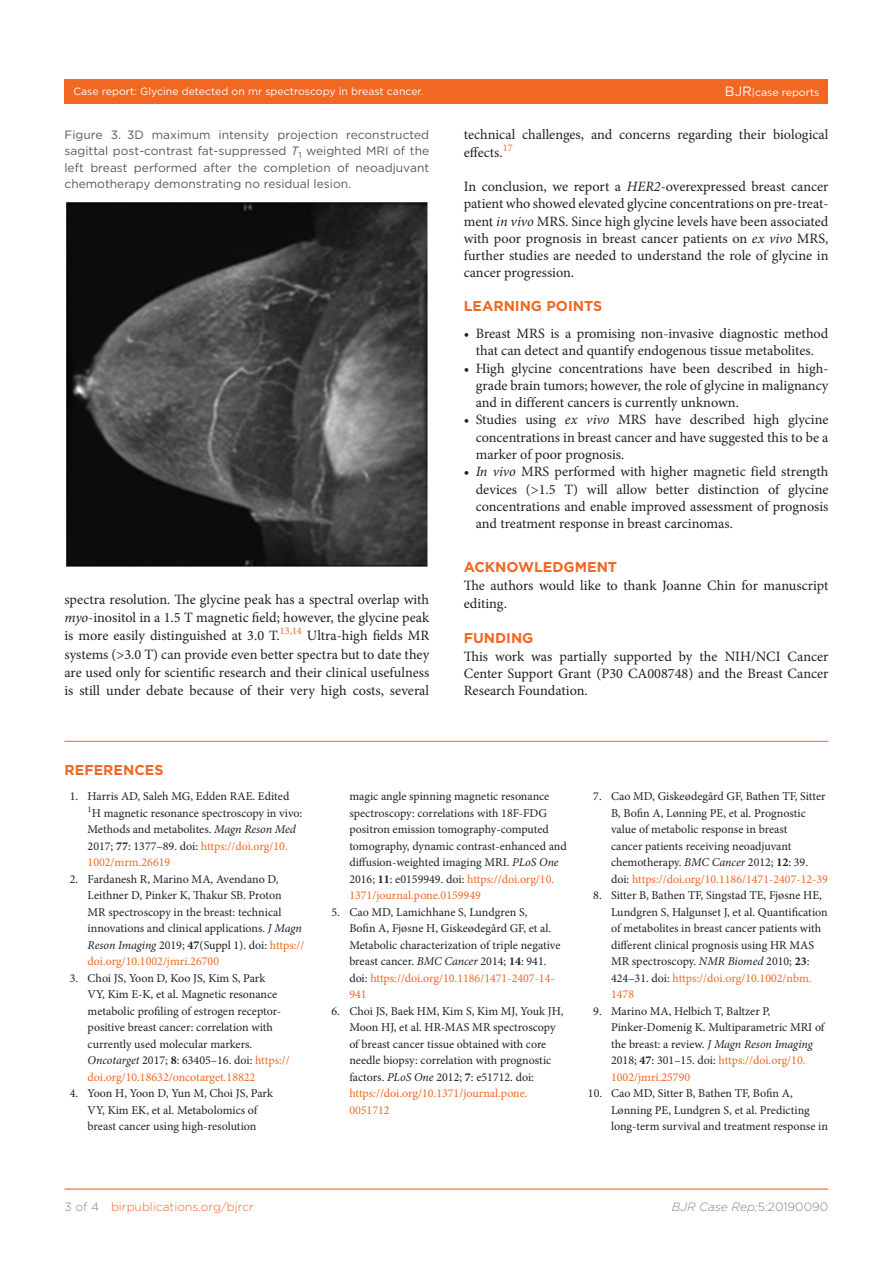
<style>
.page{position:relative;width:893px;height:1263px;background:#fff}
.page>*{position:absolute;margin:0;border:0;box-sizing:border-box;transform-origin:0 0}
.t1{font:14.25px/17.2px "Minion Pro";color:#231f20;text-align:justify}
.t2{font:700 14.25px "Gotham";color:#f26722}
.t3{font:12px/16.5px "Minion Pro";color:#231f20}
.t4{font:12px/16.5px "Gotham";color:#57585a;text-align:justify}
.t5{font:300 12px "Gotham";color:#f26722}
.t6{font:italic 300 12px "Gotham";color:#808285}
.t7{font:10.5px "Gotham";color:#fff}
.s1{font-size:13.5px}
.s2{font-style:italic}
.s3{font-weight:700}
.s4{color:#f26722}
.s5{color:#808285}
.s6{font-style:normal}
</style>
<div class="page">
<hr style="left:64px;top:1188px;width:764px;height:2px;background:#f26722">
<div style="left:64px;top:79px;width:764px;height:24px;background:#f26722"></div>
<img style="left:66px;top:202px;width:362px;height:364px">
<hr style="left:64px;top:741px;width:764px;height:1px;background:#f26722">
<p class="t7" style="left:73px;top:85px;width:351px">Case report: Glycine detected on mr spectroscopy in breast cancer.</p>
<p class="t7" style="left:725px;top:85px;width:96px"><span class="s1">BJR</span>|case reports</p>
<p class="t4" style="left:64px;top:126px;width:366px">Figure 3. 3D maximum intensity projection reconstructed sagittal post-contrast fat-suppressed <span class="s2">T</span><sub>1</sub> weighted MRI of the left breast performed after the completion of neoadjuvant chemotherapy demonstrating no residual lesion.</p>
<p class="t1" style="left:64px;top:590px;width:366px;line-height:18.3px">spectra resolution. The glycine peak has a spectral overlap with <span class="s2">myo</span>-inositol in a 1.5 T magnetic field; however, the glycine peak is more easily distinguished at 3.0 T.<sup>13,14</sup> Ultra-high fields MR systems (&gt;3.0 T) can provide even better spectra but to date they are used only for scientific research and their clinical usefulness is still under debate because of their very high costs, several</p>
<p class="t1" style="left:464px;top:126px;width:366px">technical challenges, and concerns regarding their biological effects.<sup>17</sup></p>
<p class="t1" style="left:464px;top:178px;width:366px">In conclusion, we report a <span class="s2">HER2</span>-overexpressed breast cancer patient who showed elevated glycine concentrations on pre-treat&shy;ment <span class="s2">in vivo</span> MRS. Since high glycine levels have been associated with poor prognosis in breast cancer patients on <span class="s2">ex vivo</span> MRS, further studies are needed to understand the role of glycine in cancer progression.</p>
<p class="t2" style="left:464px;top:297px;width:140px">LEARNING POINTS</p>
<p class="t1" style="left:464px;top:325px;width:366px;text-align:center">• Breast MRS is a promising non-invasive diagnostic method that can detect and quantify endogenous tissue metabolites.</p>
<p class="t1" style="left:476px;top:360px;width:354px;text-indent:-12px">• High glycine concentrations have been described in high&shy;grade brain tumors; however, the role of glycine in malignancy and in different cancers is currently unknown.</p>
<p class="t1" style="left:476px;top:411px;width:354px;text-indent:-12px">• Studies using <span class="s2">ex vivo</span> MRS have described high glycine concentrations in breast cancer and have suggested this to be a marker of poor prognosis.</p>
<p class="t1" style="left:476px;top:463px;width:354px;text-indent:-12px">• <span class="s2">In vivo</span> MRS performed with higher magnetic field strength devices (&gt;1.5 T) will allow better distinction of glycine concentrations and enable improved assessment of prognosis and treatment response in breast carcinomas.</p>
<p class="t2" style="left:464px;top:558px;width:12px">ACK</p>
<p class="t2" style="left:495px;top:558px;width:123px">NOWLEDGMENT</p>
<p class="t1" style="left:464px;top:577px;width:366px">The authors would like to thank Joanne Chin for manuscript editing.</p>
<p class="t2" style="left:464px;top:628px;width:70px">FUNDING</p>
<p class="t1" style="left:464px;top:648px;width:366px">This work was partially supported by the NIH/NCI Cancer Center Support Grant (P30 CA008748) and the Breast Cancer Research Foundation.</p>
<p class="t2" style="left:64px;top:760px;width:101px">REFERENCES</p>
<p class="t3" style="left:88px;top:788px;width:216px;text-indent:-18px">1. Harris AD, Saleh MG, Edden RAE. Edited <sup>1</sup>H magnetic resonance spectroscopy in vivo:<br>Methods and metabolites. <span class="s2">Magn Reson Med </span>2017; <span class="s3">77</span>: 1377–89. doi: <span class="s4">https://doi.org/10.<br>1002/mrm.26619</span></p>
<p class="t3" style="left:88px;top:871px;width:218px;text-indent:-18px">2. Fardanesh R, Marino MA, Avendano D, Leithner D, Pinker K, Thakur SB. Proton<br>MR spectroscopy in the breast: technical innovations and clinical applications. <span class="s2">J Magn Reson Imaging</span> 2019; <span class="s3">47</span>(Suppl 1). doi: <span class="s4">https:// doi.org/10.1002/jmri.26700</span></p>
<p class="t3" style="left:88px;top:970px;width:204px;text-indent:-18px">3. Choi JS, Yoon D, Koo JS, Kim S, Park<br>VY, Kim E-K, et al. Magnetic resonance metabolic profiling of estrogen receptor&shy;positive breast cancer: correlation with currently used molecular markers.<br><span class="s2">Oncotarget</span> 2017; <span class="s3">8</span>: 63405–16. doi: <span class="s4">https:// doi.org/10.18632/oncotarget.18822</span></p>
<p class="t3" style="left:70px;top:1085px;width:205px;text-align:center">4. Yoon H, Yoon D, Yun M, Choi JS, Park<br>VY, Kim EK, et al. Metabolomics of<br>breast cancer using high-resolution</p>
<p class="t3" style="left:349px;top:788px;width:219px">magic angle spinning magnetic resonance spectroscopy: correlations with 18F-FDG positron emission tomography-computed tomography, dynamic contrast-enhanced and diffusion-weighted imaging MRI. <span class="s2">PLoS One </span>2016; <span class="s3">11</span>: e0159949. doi: <span class="s4">https://doi.org/10.<br>1371/journal.pone.0159949</span></p>
<p class="t3" style="left:349px;top:904px;width:213px;text-indent:-18px">5. Cao MD, Lamichhane S, Lundgren S,<br>Bofin A, Fjøsne H, Giskeødegård GF, et al.<br>Metabolic characterization of triple negative breast cancer. <span class="s2">BMC Cancer</span> 2014; <span class="s3">14</span>: 941. doi: <span class="s4">https://doi.org/10.1186/1471-2407-14- 941</span></p>
<p class="t3" style="left:349px;top:1003px;width:216px;text-indent:-18px">6. Choi JS, Baek HM, Kim S, Kim MJ, Youk JH, Moon HJ, et al. HR-MAS MR spectroscopy of breast cancer tissue obtained with core needle biopsy: correlation with prognostic factors. <span class="s2">PLoS One</span> 2012; <span class="s3">7</span>: e51712. doi: <span class="s4">https://doi.org/10.1371/journal.pone.<br>0051712</span></p>
<p class="t3" style="left:611px;top:788px;width:218px;text-indent:-18px">7. Cao MD, Giskeødegård GF, Bathen TF, Sitter B, Bofin A, Lønning PE, et al. Prognostic value of metabolic response in breast<br>cancer patients receiving neoadjuvant chemotherapy. <span class="s2">BMC Cancer</span> 2012; <span class="s3">12</span>: 39. doi: <span class="s4">https://doi.org/10.1186/1471-2407-12-39</span></p>
<p class="t3" style="left:611px;top:887px;width:218px;text-indent:-18px">8. Sitter B, Bathen TF, Singstad TE, Fjøsne HE, Lundgren S, Halgunset J, et al. Quantification of metabolites in breast cancer patients with different clinical prognosis using HR MAS MR spectroscopy. <span class="s2">NMR Biomed</span> 2010; <span class="s3">23</span>:<br>424–31. doi: <span class="s4">https://doi.org/10.1002/nbm.<br>1478</span></p>
<p class="t3" style="left:611px;top:1003px;width:215px;text-indent:-18px">9. Marino MA, Helbich T, Baltzer P, Pinker-Domenig K. Multiparametric MRI of the breast: a review. <span class="s2">J Magn Reson Imaging </span>2018; <span class="s3">47</span>: 301–15. doi: <span class="s4">https://doi.org/10.<br>1002/jmri.25790</span></p>
<p class="t3" style="left:611px;top:1085px;width:218px;text-indent:-23px">10. Cao MD, Sitter B, Bathen TF, Bofin A,<br>Lønning PE, Lundgren S, et al. Predicting long-term survival and treatment response in</p>
<p class="t5" style="left:64px;top:1199px;width:191px"><span class="s5">3 of 4</span> birpublications.org/bjrcr</p>
<p class="t6" style="left:672px;top:1199px;width:158px">BJR Case Rep;<span class="s6">5:20190090</span></p>
</div>
